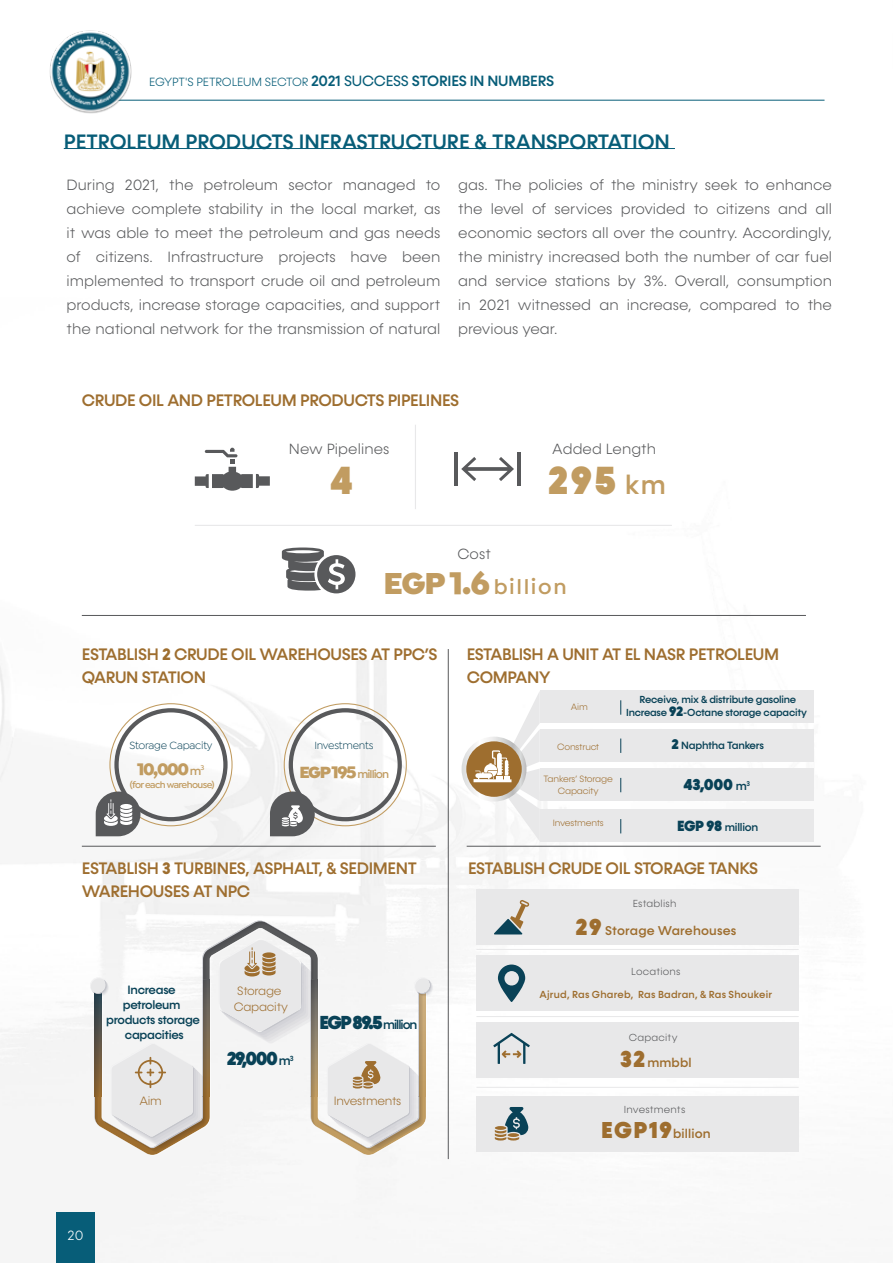
<style>
.page{position:relative;width:893px;height:1263px;background:#fff}
.page>*{position:absolute;margin:0;border:0;box-sizing:border-box;transform-origin:0 0}
.t1{font:900 39.45px "Konnect";color:#c19c61}
.t2{font:600 22.05px "Isidora Sans";letter-spacing:.07em;color:#c19c61}
.t3{font:500 21px "Konnect";color:#075d78}
.t4{font:900 18.9px "Konnect";letter-spacing:-.085em;color:#094257}
.t5{font:900 17.25px "Isidora Sans";color:#c19c61}
.t6{font:500 16.8px/22.5px "Konnect";letter-spacing:-.02em;color:#9e6e2f}
.t7{font:900 15.9px "Konnect";color:#094257}
.t8{font:300 15px/24px "Konnect";color:#58595b;text-align:justify}
.t9{font:300 14.85px "Konnect";letter-spacing:.005em;color:#58595b}
.t10{font:300 13.5px "Konnect";color:#fff}
.t11{font:500 12.9px "Konnect";letter-spacing:.015em;color:#9e6e2f}
.t12{font:500 12.15px/14.9px "Konnect";letter-spacing:-.025em;color:#094257;text-align:center}
.t13{font:300 12.15px/16.2px "Konnect";letter-spacing:-.02em;color:#9e6e2f}
.t14{font:300 12px "Konnect";letter-spacing:-.015em;color:#075d78}
.t15{font:600 11.7px "Isidora Sans";letter-spacing:-.08em;color:#c19c61}
.t16{font:11.1px "Isidora Sans";letter-spacing:-.02em;color:#094257}
.t17{font:500 11.1px "Konnect";color:#094257}
.t18{font:500 10.65px "Konnect";letter-spacing:-.045em;color:#094257}
.t19{font:500 10.35px/13.8px "Konnect";letter-spacing:-.02em;color:#094257;text-align:center}
.t20{font:500 10.35px "Konnect";letter-spacing:.02em;color:#9e6e2f}
.t21{font:300 10.35px "Konnect";letter-spacing:.02em;color:#58595b}
.t22{font:600 9.9px "Isidora Sans";letter-spacing:-.06em;color:#c19c61}
.t23{font:300 9.15px/12.3px "Konnect";letter-spacing:-.02em;color:#9e6e2f;text-align:center}
.s1{font-weight:500;font-size:15px}
.s2{font-weight:400;font-size:15px}
.s3{font-weight:500;font-size:27px}
.s4{font-weight:900;font-size:32.25px}
.s5{font-weight:700}
.s6{font-weight:600;font-size:12.3px}
.s7{font-weight:900;font-size:17.25px}
.s8{font-weight:500;font-size:12.9px}
.s9{font-weight:900;font-size:13.8px}
.s10{font-weight:900;font-size:14.1px}
.s11{font-weight:500;font-size:12px}
.s12{font-weight:900;font-size:14.85px}
.s13{font-weight:900;font-size:23.25px}
</style>
<div class="page">
<img style="left:0;top:99px;width:825px;height:1143px">
<hr style="left:107px;top:100px;width:717px;height:1px;background:#075d78">
<div style="left:56px;top:1212px;width:39px;height:51px;background:#075d78"></div>
<img style="left:47px;top:30px;width:87px;height:84px">
<hr style="left:64px;top:148px;width:611px;height:1px;background:#075d78">
<hr style="left:448px;top:649px;width:1px;height:510px;background:#58595b">
<hr style="left:454px;top:453px;width:4px;height:33px;background:#58595b">
<svg style="left:461px;top:457px;width:53px;height:24px"></svg>
<hr style="left:517px;top:453px;width:4px;height:33px;background:#58595b">
<hr style="left:415px;top:425px;width:1px;height:84px;background:#e8e8e9">
<svg style="left:195px;top:448px;width:75px;height:43px"></svg>
<svg style="left:282px;top:547px;width:73px;height:46px"></svg>
<hr style="left:195px;top:525px;width:477px;height:1px;background:#e8e8e9">
<hr style="left:475px;top:496px;width:2px;height:21px;background:#fff">
<svg style="left:479px;top:499px;width:33px;height:15px"></svg>
<hr style="left:514px;top:496px;width:2px;height:21px;background:#fff">
<hr style="left:82px;top:615px;width:724px;height:1px;background:#58595b">
<svg style="left:270px;top:703px;width:137px;height:133px"></svg>
<svg style="left:96px;top:703px;width:137px;height:133px"></svg>
<div style="left:540px;top:691px;width:274px;height:32px;background:#e8e8e9"></div>
<div style="left:540px;top:729px;width:274px;height:33px;background:#e8e8e9"></div>
<div style="left:540px;top:768px;width:274px;height:33px;background:#e8e8e9"></div>
<div style="left:540px;top:809px;width:274px;height:32px;background:#e8e8e9"></div>
<svg style="left:462px;top:691px;width:78px;height:150px"></svg>
<svg style="left:620px;top:700px;width:1px;height:15px"></svg>
<svg style="left:620px;top:738px;width:1px;height:15px"></svg>
<svg style="left:620px;top:778px;width:1px;height:14px"></svg>
<svg style="left:620px;top:819px;width:1px;height:14px"></svg>
<hr style="left:82px;top:846px;width:354px;height:1px;background:#58595b">
<svg style="left:90px;top:920px;width:343px;height:236px"></svg>
<hr style="left:467px;top:846px;width:354px;height:1px;background:#58595b">
<div style="left:476px;top:956px;width:323px;height:55px;background:#e8e8e9"></div>
<svg style="left:498px;top:964px;width:27px;height:38px"></svg>
<hr style="left:476px;top:949px;width:323px;height:1px;background:#e8e8e9">
<div style="left:476px;top:1023px;width:323px;height:55px;background:#e8e8e9"></div>
<svg style="left:493px;top:1033px;width:37px;height:31px"></svg>
<hr style="left:476px;top:1016px;width:323px;height:1px;background:#e8e8e9">
<div style="left:476px;top:890px;width:323px;height:55px;background:#e8e8e9"></div>
<svg style="left:494px;top:900px;width:35px;height:34px"></svg>
<div style="left:476px;top:1096px;width:323px;height:55px;background:#e8e8e9"></div>
<hr style="left:476px;top:1087px;width:323px;height:1px;background:#e8e8e9">
<svg style="left:495px;top:1107px;width:34px;height:33px"></svg>
<svg style="left:495px;top:1126px;width:11px;height:4px"></svg>
<p class="t14" style="left:149px;top:75px;width:407px">EGYPT'S PETROLEUM SECTOR <span class="s1">2021</span> <span class="s2">SUCCESS</span> <span class="s1">STORIES IN NUMBERS</span></p>
<h3 class="t3" style="left:64px;top:129px;width:608px">PETROLEUM PRODUCTS INFRASTRUCTURE &amp; TRANSPORTATION</h3>
<p class="t8" style="left:67px;top:173px;width:375px">During 2021, the petroleum sector managed to achieve complete stability in the local market, as it was able to meet the petroleum and gas needs of citizens. Infrastructure projects have been implemented to transport crude oil and petroleum products, increase storage capacities, and support the national network for the transmission of natural</p>
<p class="t8" style="left:458px;top:173px;width:375px">gas. The policies of the ministry seek to enhance the level of services provided to citizens and all economic sectors all over the country. Accordingly, the ministry increased both the number of car fuel and service stations by 3%. Overall, consumption in 2021 witnessed an increase, compared to the previous year.</p>
<p class="t6" style="left:82px;top:389px;width:379px">CRUDE OIL AND PETROLEUM PRODUCTS PIPELINES</p>
<p class="t9" style="left:289px;top:440px;width:102px">New Pipelines</p>
<h1 class="t1" style="left:330px;top:456px;width:24px">4</h1>
<p class="t9" style="left:552px;top:440px;width:105px">Added Length</p>
<h1 class="t1" style="left:548px;top:456px;width:120px">295 <span class="s3">km</span></h1>
<p class="t9" style="left:457px;top:545px;width:35px">Cost</p>
<h2 class="t2" style="left:383px;top:574px;width:185px"><span class="s4">EGP 1.6</span> billion</h2>
<p class="t6" style="left:82px;top:643px;width:357px">ESTABLISH <span class="s5">2</span> CRUDE OIL WAREHOUSES AT PPC’S<br>QARUN STATION</p>
<p class="t16" style="left:129px;top:739px;width:85px">Storage Capacity</p>
<p class="t5" style="left:137px;top:758px;width:69px">10,000 <span class="s6">m</span><sup>3</sup></p>
<p class="t22" style="left:130px;top:779px;width:86px">(for each warehouse)</p>
<p class="t16" style="left:314px;top:739px;width:61px">Investments</p>
<p class="t15" style="left:299px;top:767px;width:91px"><span class="s7">EGP 195</span> million</p>
<p class="t6" style="left:82px;top:857px;width:336px">ESTABLISH <span class="s5">3</span> TURBINES, ASPHALT, &amp; SEDIMENT<br>WAREHOUSES AT NPC</p>
<p class="t12" style="left:106px;top:983px;width:95px">Increase petroleum products storage capacities</p>
<p class="t13" style="left:139px;top:1093px;width:24px">Aim</p>
<p class="t13" style="left:234px;top:983px;width:56px">Storage<br>Capacity</p>
<p class="t4" style="left:227px;top:1047px;width:68px">29,000 <span class="s8">m</span><sup>3</sup></p>
<p class="t4" style="left:320px;top:1011px;width:99px">EGP 89.5 <span class="s8">million</span></p>
<p class="t13" style="left:334px;top:1093px;width:69px">Investments</p>
<p class="t6" style="left:467px;top:643px;width:314px">ESTABLISH A UNIT AT EL NASR PETROLEUM<br>COMPANY</p>
<p class="t23" style="left:571px;top:701px;width:18px">Aim</p>
<p class="t23" style="left:557px;top:740px;width:44px">Construct</p>
<p class="t23" style="left:544px;top:772px;width:71px">Tankers’ Storage<br>Capacity</p>
<p class="t23" style="left:553px;top:817px;width:52px">Investments</p>
<p class="t19" style="left:626px;top:692px;width:182px">Receive, mix &amp; distribute gasoline<br>Increase <span class="s9">92</span>-Octane storage capacity</p>
<p class="t18" style="left:671px;top:739px;width:94px"><span class="s10">2</span> Naphtha Tankers</p>
<p class="t7" style="left:684px;top:775px;width:68px">43,000 <span class="s11">m</span><sup>3</sup></p>
<p class="t17" style="left:677px;top:821px;width:83px"><span class="s12">EGP 98</span> million</p>
<p class="t6" style="left:468px;top:857px;width:292px">ESTABLISH CRUDE OIL STORAGE TANKS</p>
<p class="t21" style="left:633px;top:897px;width:45px">Establish</p>
<p class="t11" style="left:575px;top:923px;width:162px"><span class="s13">29</span> Storage Warehouses</p>
<p class="t21" style="left:631px;top:966px;width:51px">Locations</p>
<p class="t20" style="left:540px;top:988px;width:234px">Ajrud, Ras Ghareb, Ras Badran, &amp; Ras Shoukeir</p>
<p class="t21" style="left:629px;top:1032px;width:50px">Capacity</p>
<p class="t11" style="left:620px;top:1055px;width:73px"><span class="s13">32</span>mmbbl</p>
<p class="t21" style="left:624px;top:1103px;width:63px">Investments</p>
<p class="t11" style="left:601px;top:1126px;width:111px"><span class="s13">EGP19</span>billion</p>
<p class="t10" style="left:67px;top:1228px;width:18px">20</p>
</div>
